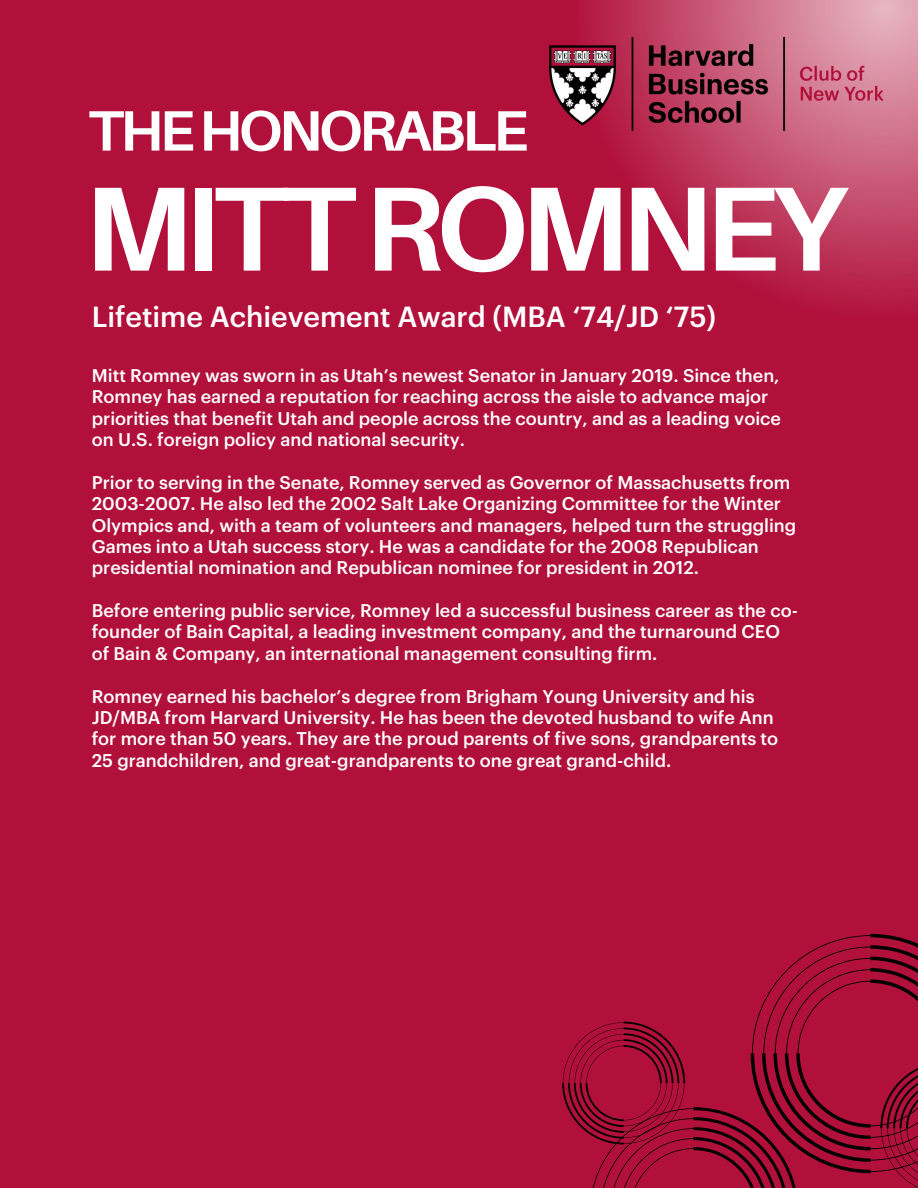
<style>
.page{position:relative;width:918px;height:1188px;background:#b1103b}
.page>*{position:absolute;margin:0;border:0;box-sizing:border-box;transform-origin:0 0}
.t1{font:700 120px "Aileron";letter-spacing:-.06em;color:#fff}
.t2{font:700 57px "Aileron";letter-spacing:-.06em;color:#fff}
.t3{font:500 28.5px "Graphik";color:#fff}
.t4{font:500 18px/21.3px "Graphik";color:#fff}
</style>
<div class="page">
<svg style="left:590px;top:0;width:328px;height:303px"></svg>
<img style="left:550px;top:37px;width:334px;height:94px">
<svg style="left:562px;top:934px;width:356px;height:254px"></svg>
<p class="t2" style="left:88px;top:95px;width:442px">THEHONORABLE</p>
<p class="t1" style="left:84px;top:154px;width:764px">MITTROMNEY</p>
<p class="t3" style="left:92px;top:304px;width:626px">Lifetime Achievement Award (MBA ‘74/JD ‘75)</p>
<p class="t4" style="left:92px;top:366px;width:691px">Mitt Romney was sworn in as Utah’s newest Senator in January 2019. Since then, Romney has earned a reputation for reaching across the aisle to advance major priorities that benefit Utah and people across the country, and as a leading voice on U.S. foreign policy and national security.</p>
<h2 class="t4" style="left:92px;top:473px;width:706px">Prior to serving in the Senate, Romney served as Governor of Massachusetts from 2003-2007. He also led the 2002 Salt Lake Organizing Committee for the Winter Olympics and, with a team of volunteers and managers, helped turn the struggling Games into a Utah success story. He was a candidate for the 2008 Republican presidential nomination and Republican nominee for president in 2012.</h2>
<h1 class="t4" style="left:92px;top:601px;width:708px">Before entering public service, Romney led a successful business career as the co&shy;founder of Bain Capital, a leading investment company, and the turnaround CEO of Bain &amp; Company, an international management consulting firm.</h1>
<h3 class="t4" style="left:92px;top:686px;width:688px">Romney earned his bachelor’s degree from Brigham Young University and his JD/MBA from Harvard University. He has been the devoted husband to wife Ann for more than 50 years. They are the proud parents of five sons, grandparents to 25 grandchildren, and great-grandparents to one great grand-child.</h3>
</div>
